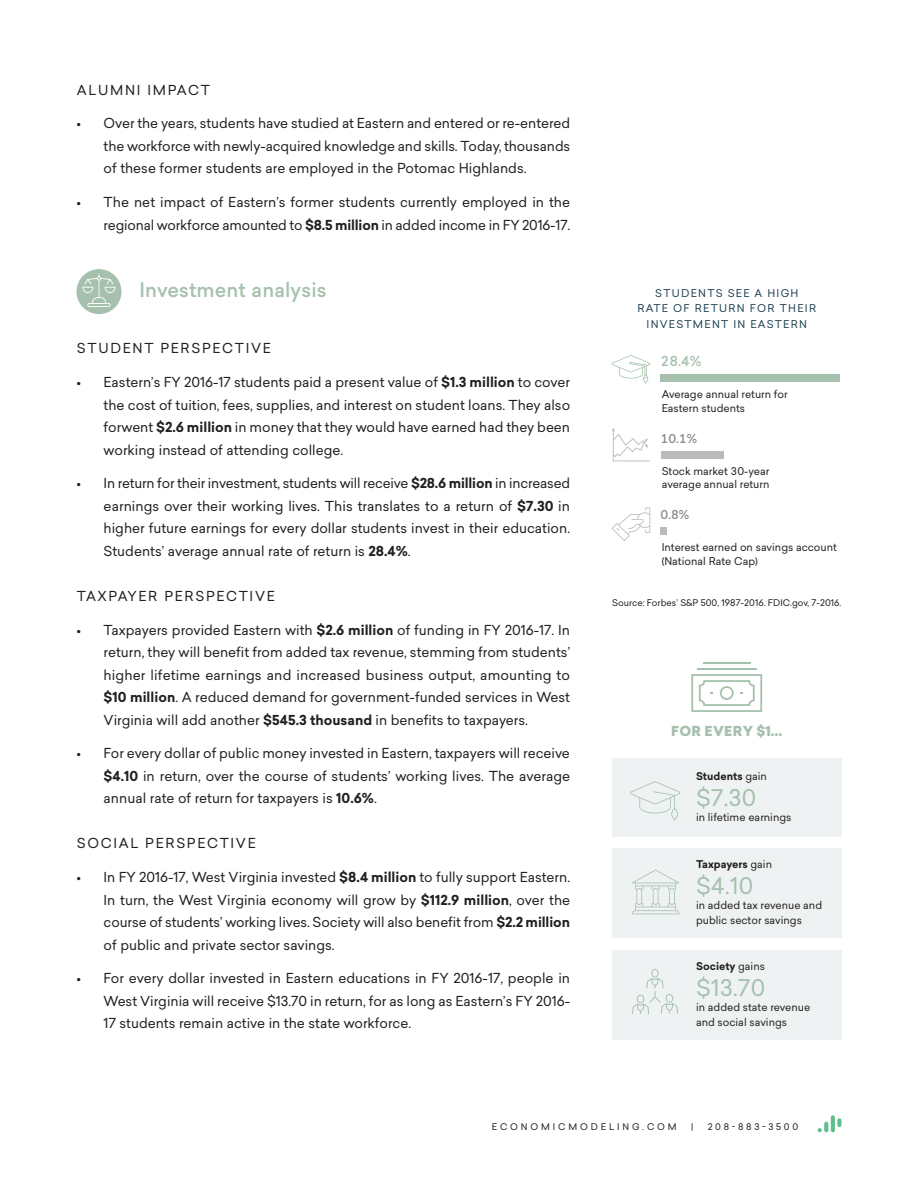
<style>
.page{position:relative;width:918px;height:1188px;background:#fff}
.page>*{position:absolute;margin:0;border:0;box-sizing:border-box;transform-origin:0 0}
.t1{font:420px "Chartwell Bars Vertical";color:#b9babb;scale:.25 1}
.t2{font:22.5px "Sailec";color:#a5c1ad}
.Heading_2{font:500 19.5px "Sailec";letter-spacing:.005em;color:#a5c1ad}
.Heading_3{font:13.5px/22.5px "Sailec";color:#231f20;text-align:justify}
.Heading_3-2{font:13.5px "Sailec";letter-spacing:.125em;color:#231f20}
.t3{font:900 13.5px "Sailec";letter-spacing:.02em;color:#a5c1ad}
.Figure_Text{font:500 13.5px "Sailec";color:#a5c1ad}
.Figure_Text-2{font:500 12px "Sailec";color:#8a8d8e}
.Figure_Text-3{font:10.5px/13.5px "Sailec";color:#231f20}
.Figure_Title{font:10.5px/15px "Sailec";letter-spacing:.12em;color:#204253;text-align:center}
.t4{font:700 10.5px "Sailec";color:#231f20}
.Figure_Footnote{font:9px "Sailec";letter-spacing:.01em;color:#231f20}
.Figure_Footnote-2{font:9px "Sailec";letter-spacing:.32em;color:#231f20}
.Figure_Footnote-3{font:9px "Sailec";letter-spacing:.3em;color:#231f20}
.s1{font-weight:700}
.s2{color:#a5c1ad}
.s3{font-weight:400}
</style>
<div class="page">
<svg style="left:824px;top:1122px;width:4px;height:10px"></svg>
<hr style="left:831px;top:1115px;width:4px;height:17px;background:#5dbf8b;border-radius:2px">
<svg style="left:818px;top:1128px;width:4px;height:4px"></svg>
<svg style="left:837px;top:1118px;width:4px;height:9px"></svg>
<div style="left:612px;top:759px;width:230px;height:78px;background:#eff2f3"></div>
<div style="left:612px;top:848px;width:230px;height:90px;background:#eff2f3"></div>
<div style="left:612px;top:950px;width:230px;height:90px;background:#eff2f3"></div>
<hr style="left:697px;top:668px;width:60px;height:2px;background:#a5c1ad">
<hr style="left:703px;top:662px;width:48px;height:2px;background:#a5c1ad">
<svg style="left:691px;top:674px;width:71px;height:38px"></svg>
<svg style="left:632px;top:870px;width:48px;height:44px"></svg>
<svg style="left:632px;top:969px;width:46px;height:45px"></svg>
<svg style="left:630px;top:781px;width:50px;height:40px"></svg>
<div style="left:76px;top:269px;width:46px;height:45px;background:#a5c1ad;border-radius:50%"></div>
<svg style="left:87px;top:303px;width:24px;height:4px"></svg>
<hr style="left:88px;top:304px;width:22px;height:2px;background:#fff">
<svg style="left:82px;top:274px;width:34px;height:30px"></svg>
<svg style="left:612px;top:355px;width:38px;height:29px"></svg>
<svg style="left:612px;top:428px;width:38px;height:33px"></svg>
<svg style="left:612px;top:507px;width:38px;height:34px"></svg>
<p class="Heading_3-2" style="left:77px;top:80px;width:135px">ALUMNI IMPACT</p>
<p class="Heading_3" style="left:104px;top:112px;width:468px;text-indent:-27px">• Over the years, students have studied at Eastern and entered or re-entered the workforce with newly-acquired knowledge and skills. Today, thousands of these former students are employed in the Potomac Highlands.</p>
<p class="Heading_3" style="left:77px;top:191px;width:495px;text-align:right">• The net impact of Eastern’s former students currently employed in the regional workforce amounted to <span class="s1">$8.5 million</span> in added income in FY 2016-17.</p>
<p class="Heading_2" style="left:140px;top:276px;width:189px">Investment analysis</p>
<p class="Heading_3-2" style="left:77px;top:339px;width:195px">STUDENT PERSPECTIVE</p>
<p class="Heading_3" style="left:104px;top:371px;width:468px;text-indent:-27px">• Eastern’s FY 2016-17 students paid a present value of <span class="s1">$1.3 million</span> to cover the cost of tuition, fees, supplies, and interest on student loans. They also forwent <span class="s1">$2.6 million</span> in money that they would have earned had they been working instead of attending college.</p>
<p class="Heading_3" style="left:104px;top:472px;width:468px;text-indent:-27px">• In return for their investment, students will receive <span class="s1">$28.6 million</span> in increased earnings over their working lives. This translates to a return of <span class="s1">$7.30</span> in higher future earnings for every dollar students invest in their education.<br>Students’ average annual rate of return is <span class="s1">28.4%</span>.</p>
<p class="Heading_3-2" style="left:77px;top:586px;width:199px">TAXPAYER PERSPECTIVE</p>
<p class="Heading_3" style="left:104px;top:618px;width:468px;text-indent:-27px">• Taxpayers provided Eastern with <span class="s1">$2.6 million</span> of funding in FY 2016-17. In return, they will benefit from added tax revenue, stemming from students’ higher lifetime earnings and increased business output, amounting to <span class="s1">$10 million</span>. A reduced demand for government-funded services in West Virginia will add another <span class="s1">$545.3 thousand</span> in benefits to taxpayers.</p>
<p class="Heading_3" style="left:104px;top:742px;width:468px;text-indent:-27px">• For every dollar of public money invested in Eastern, taxpayers will receive <span class="s1">$4.10</span> in return, over the course of students’ working lives. The average annual rate of return for taxpayers is <span class="s1">10.6%</span>.</p>
<p class="Heading_3-2" style="left:77px;top:834px;width:180px">SOCIAL PERSPECTIVE</p>
<p class="Heading_3" style="left:104px;top:866px;width:468px;text-indent:-27px">• In FY 2016-17, West Virginia invested <span class="s1">$8.4 million</span> to fully support Eastern.<br>In turn, the West Virginia economy will grow by <span class="s1">$112.9 million</span>, over the course of students’ working lives. Society will also benefit from <span class="s1">$2.2 million </span>of public and private sector savings.</p>
<p class="Heading_3" style="left:104px;top:967px;width:468px;text-indent:-27px">• For every dollar invested in Eastern educations in FY 2016-17, people in West Virginia will receive $13.70 in return, for as long as Eastern’s FY 2016- 17 students remain active in the state workforce.</p>
<p class="Figure_Title" style="left:637px;top:286px;width:180px">STUDENTS SEE A HIGH<br>RATE OF RETURN FOR THEIR<br>INVESTMENT IN EASTERN</p>
<p class="Figure_Text" style="left:661px;top:352px;width:43px">28.4%</p>
<p class="t1" style="left:1063px;top:369px;width:690px;rotate:90deg"><span class="s2">57</span>+20+2</p>
<p class="Figure_Text-3" style="left:662px;top:387px;width:127px">Average annual return for<br>Eastern students</p>
<p class="Figure_Text-2" style="left:661px;top:430px;width:38px">10.1%</p>
<p class="Figure_Text-3" style="left:662px;top:464px;width:109px">Stock market 30-year average annual return</p>
<p class="Figure_Text-2" style="left:661px;top:507px;width:30px">0.8%</p>
<p class="Figure_Text-3" style="left:662px;top:540px;width:177px">Interest earned on savings account (National Rate Cap)</p>
<p class="Figure_Footnote" style="left:612px;top:596px;width:231px">Source: Forbes’ S&amp;P 500, 1987-2016. FDIC.gov, 7-2016.</p>
<p class="t3" style="left:671px;top:721px;width:113px">FOR EVERY $1…</p>
<p class="t4" style="left:696px;top:769px;width:72px">Students <span class="s3">gain</span></p>
<p class="t2" style="left:696px;top:782px;width:62px">$7.30</p>
<p class="Figure_Text-3" style="left:696px;top:811px;width:97px">in lifetime earnings</p>
<p class="t4" style="left:696px;top:857px;width:78px">Taxpayers <span class="s3">gain</span></p>
<p class="t2" style="left:696px;top:871px;width:59px">$4.10</p>
<p class="Figure_Text-3" style="left:696px;top:898px;width:128px;line-height:15px">in added tax revenue and public sector savings</p>
<p class="t4" style="left:696px;top:958px;width:71px">Society <span class="s3">gains</span></p>
<p class="t2" style="left:696px;top:972px;width:71px">$13.70</p>
<p class="Figure_Text-3" style="left:696px;top:999px;width:116px;line-height:15px">in added state revenue and social savings</p>
<p class="Figure_Footnote-2" style="left:492px;top:1120px;width:186px">ECONOMICMODELING.COM</p>
<p class="Figure_Footnote" style="left:691px;top:1120px;width:4px">|</p>
<p class="Figure_Footnote-3" style="left:708px;top:1120px;width:92px">208-883-3500</p>
</div>
